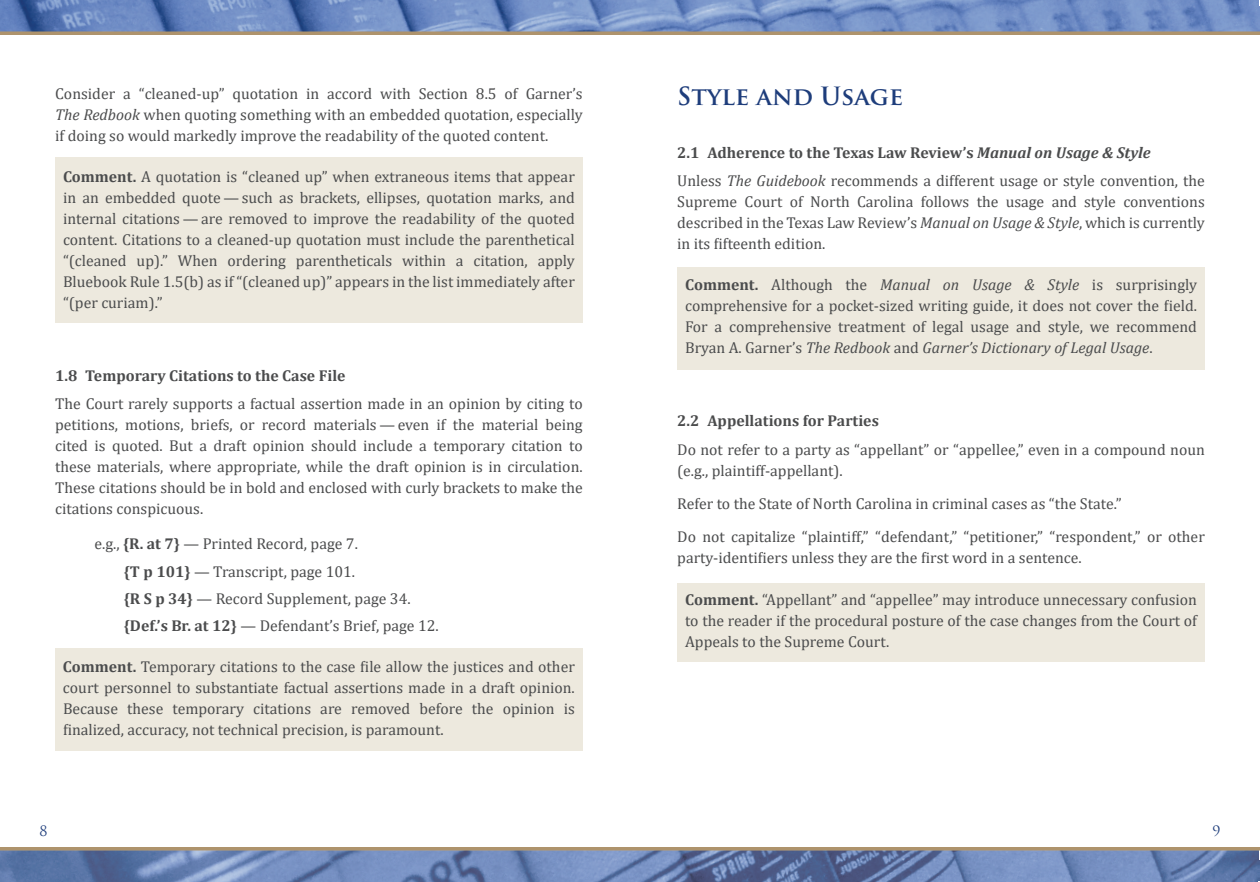
<style>
.page{position:relative;width:1260px;height:882px;background:#fff}
.page>*{position:absolute;margin:0;border:0;box-sizing:border-box;transform-origin:0 0}
.t1{font:700 24.5px "Trajan Pro";color:#1e3d7b}
.t2{font:15.75px/21px "Cambria";color:#4b4c4d;text-align:justify}
.t3{font:14px "Trajan Pro";color:#1e3d7b}
.s1{font-style:italic}
.s2{font-weight:700}
.s3{font-weight:700;font-style:italic}
</style>
<div class="page">
<div style="left:677px;top:267px;width:528px;height:103px;background:#ede9de"></div>
<div style="left:677px;top:583px;width:528px;height:78px;background:#ede9de"></div>
<div style="left:55px;top:648px;width:528px;height:103px;background:#ede9de"></div>
<div style="left:55px;top:158px;width:528px;height:165px;background:#ede9de"></div>
<img style="left:0;top:0;width:1260px;height:31px">
<img style="left:0;top:850px;width:1260px;height:32px">
<hr style="left:0;top:847px;width:1260px;height:3px;background:#ae936c">
<hr style="left:0;top:32px;width:1260px;height:3px;background:#ae936c">
<p class="t2" style="left:55px;top:83px;width:529px">Consider a “cleaned-up” quotation in accord with Section 8.5 of Garner’s <span class="s1">The</span> <span class="s1">Redbook</span> when quoting something with an embedded quotation, especially if doing so would markedly improve the readability of the quoted content.</p>
<p class="t2" style="left:63px;top:166px;width:513px"><span class="s2">Comment.</span> A quotation is “cleaned up” when extraneous items that appear in an embedded quote — such as brackets, ellipses, quotation marks, and internal citations — are removed to improve the readability of the quoted content. Citations to a cleaned-up quotation must include the parenthetical “(cleaned up).” When ordering parentheticals within a citation, apply Bluebook Rule 1.5(b) as if “(cleaned up)” appears in the list immediately after “(per curiam).”</p>
<p class="t2" style="left:55px;top:361px;width:529px;line-height:28.9px"><span class="s2">1.8 Tempor</span><span class="s2">ary Citations to the Case File<br></span>The Court rarely supports a factual assertion made in an opinion by citing to</p>
<p class="t2" style="left:55px;top:415px;width:529px">petitions, motions, briefs, or record materials — even if the material being cited is quoted. But a draft opinion should include a temporary citation to these materials, where appropriate, while the draft opinion is in circulation.<br>These citations should be in bold and enclosed with curly brackets to make the citations conspicuous.</p>
<p class="t2" style="left:124px;top:530px;width:317px;line-height:27.1px;text-align:left;text-indent:-29px">e.g., <span class="s2">{R. at 7}</span> — Printed Record, page 7.<br><span class="s2">{T p 101}</span> — Transcript, page 101.<br><span class="s2">{R S p 34}</span> — Record Supplement, page 34. <span class="s2">{Def.</span><span class="s2">’s Br. at 12}</span> — Defendant’s Brief, page 12.</p>
<p class="t2" style="left:63px;top:656px;width:513px"><span class="s2">Comment.</span> Temporary citations to the case file allow the justices and other court personnel to substantiate factual assertions made in a draft opinion.<br>Because these temporary citations are removed before the opinion is finalized, accuracy, not technical precision, is paramount.</p>
<h1 class="t1" style="left:677px;top:81px;width:228px">Style and Usage</h1>
<p class="t2" style="left:677px;top:138px;width:529px;line-height:28.9px"><span class="s2">2.1 Adherenc</span><span class="s2">e to the T</span><span class="s2">ex</span><span class="s2">as Law R</span><span class="s2">eview</span><span class="s2">’s</span> <span class="s3">Manual on Usage &amp; Style<br></span>Unless <span class="s1">The</span> <span class="s1">Guidebook</span> recommends a different usage or style convention, the</p>
<p class="t2" style="left:677px;top:191px;width:529px">Supreme Court of North Carolina follows the usage and style conventions described in the Texas Law Review’s <span class="s1">Manual on</span> <span class="s1">Usag</span><span class="s1">e &amp;</span> <span class="s1">Style</span>, which is currently in its fifteenth edition.</p>
<p class="t2" style="left:685px;top:275px;width:513px"><span class="s2">Comment</span><span class="s2">.</span> Although the <span class="s1">Manual on</span> <span class="s1">Usag</span><span class="s1">e &amp;</span> <span class="s1">Style</span> is surprisingly comprehensive for a pocket-sized writing guide, it does not cover the field.<br>For a comprehensive treatment of legal usage and style, we recommend Bryan A. Garner’s <span class="s1">The R</span><span class="s1">edbook</span> and <span class="s1">Garner’s Dictionary of Legal Usag</span><span class="s1">e</span>.</p>
<p class="t2" style="left:677px;top:406px;width:529px;line-height:28.9px"><span class="s2">2.2 A</span><span class="s2">ppellations for P</span><span class="s2">arties<br></span>Do not refer to a party as “appellant” or “appellee,” even in a compound noun</p>
<p class="t2" style="left:677px;top:454px;width:529px;line-height:33.2px;text-align:left">(e.g., plaintiff-appellant).<br>Refer to the State of North Carolina in criminal cases as “the State.”<br>Do not capitalize “plaintiff,” “defendant,” “petitioner,” “respondent,” or other</p>
<p class="t2" style="left:677px;top:548px;width:406px">party-identifiers unless they are the first word in a sentence.</p>
<p class="t2" style="left:685px;top:589px;width:513px"><span class="s2">Comment.</span> “Appellant” and “appellee” may introduce unnecessary confusion to the reader if the procedural posture of the case changes from the Court of Appeals to the Supreme Court.</p>
<p class="t3" style="left:39px;top:822px;width:9px">8</p>
<p class="t3" style="left:1213px;top:822px;width:9px">9</p>
</div>
